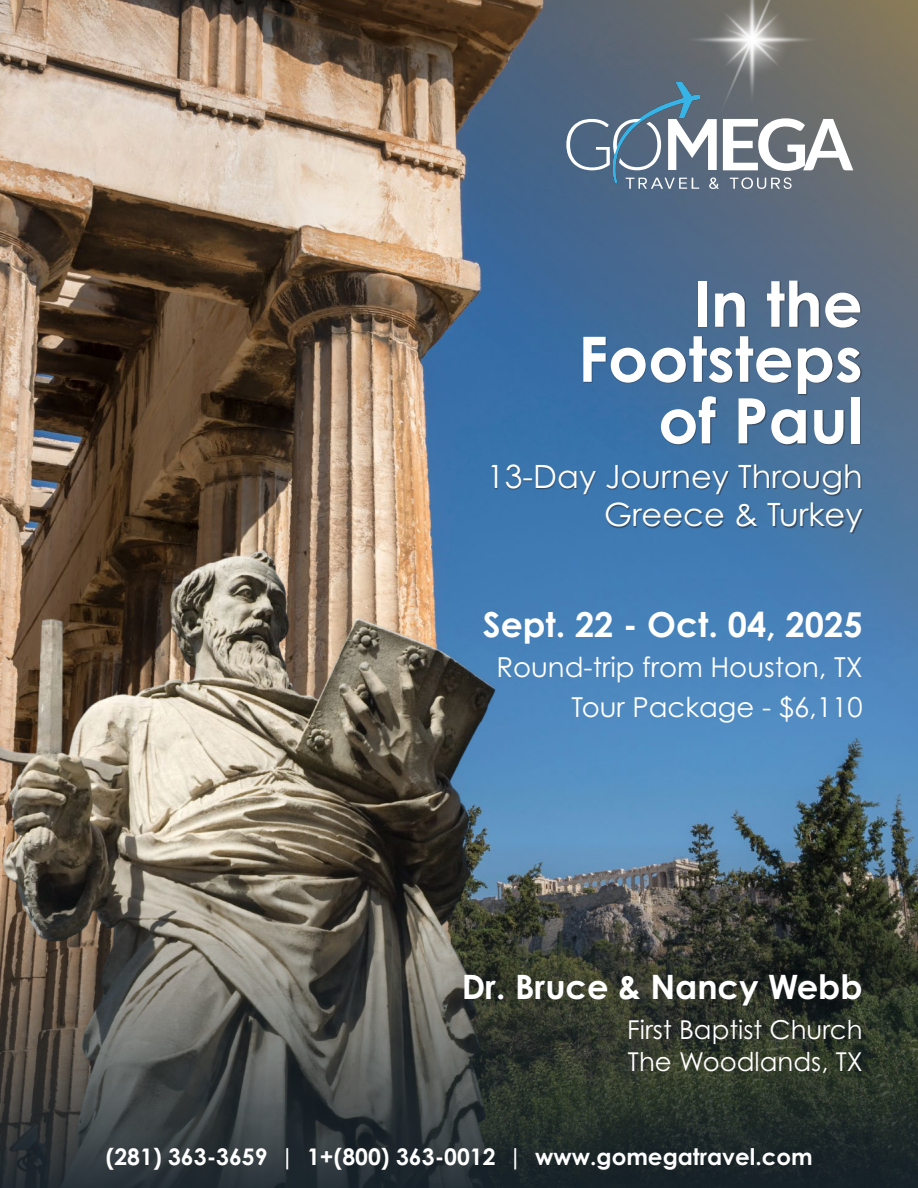
<style>
.page{position:relative;width:918px;height:1188px;background:#fff}
.page>*{position:absolute;margin:0;border:0;box-sizing:border-box;transform-origin:0 0}
.TITTLE{font:700 62.7px/55.1px "Century Gothic Pro";color:#fff;text-align:right}
.TITTLE-2{font:700 34.35px "Century Gothic Pro";color:#fff}
.TITTLE-3{font:700 33.6px "Century Gothic Pro";color:#fff}
.TITTLE-4{font:32.1px/38.2px "Century Gothic Pro";color:#fff;text-align:right}
.TITTLE-5{font:27.45px "Century Gothic Pro";color:#fff}
.TITTLE-6{font:25.95px "Century Gothic Pro";color:#fff}
.TITTLE-7{font:700 22.95px "Century Gothic Pro";color:#fff}
</style>
<div class="page">
<img style="left:0;top:0;width:182px;height:482px">
<img style="left:0;top:482px;width:182px;height:360px">
<img style="left:182px;top:0;width:736px;height:842px">
<img style="left:650px;top:0;width:204px;height:141px">
<svg style="left:0;top:842px;width:918px;height:346px;background:#434742"></svg>
<div style="left:491px;top:281px;width:373px;height:253px;background:#231f20;opacity:.5"></div>
<img style="left:613px;top:82px;width:87px;height:100px">
<svg style="left:723px;top:118px;width:130px;height:53px"></svg>
<svg style="left:626px;top:178px;width:73px;height:11px"></svg>
<svg style="left:709px;top:177px;width:10px;height:12px"></svg>
<svg style="left:730px;top:177px;width:62px;height:12px"></svg>
<svg style="left:566px;top:119px;width:95px;height:51px;background:#6e849a"></svg>
<svg style="left:668px;top:119px;width:49px;height:51px"></svg>
<p class="TITTLE" style="left:578px;top:276px;width:286px">In the<br>Footsteps</p>
<p class="TITTLE" style="left:658px;top:392px;width:206px">of Paul</p>
<p class="TITTLE-4" style="left:487px;top:457px;width:377px">13-Day Journey Through<br>Greece &amp; Turkey</p>
<p class="TITTLE-2" style="left:483px;top:603px;width:381px">Sept. 22 - Oct. 04, 2025</p>
<p class="TITTLE-5" style="left:496px;top:650px;width:368px">Round-trip from Houston, TX</p>
<p class="TITTLE-5" style="left:571px;top:690px;width:293px">Tour Package - $6,110</p>
<p class="TITTLE-3" style="left:462px;top:965px;width:402px">Dr. Bruce &amp; Nancy Webb</p>
<p class="TITTLE-6" style="left:627px;top:1014px;width:237px">First Baptist Church</p>
<p class="TITTLE-6" style="left:628px;top:1046px;width:236px">The Woodlands, TX</p>
<p class="TITTLE-7" style="left:106px;top:1142px;width:708px">(281) 363-3659 | 1+(800) 363-0012 | www.gomegatravel.com</p>
</div>
